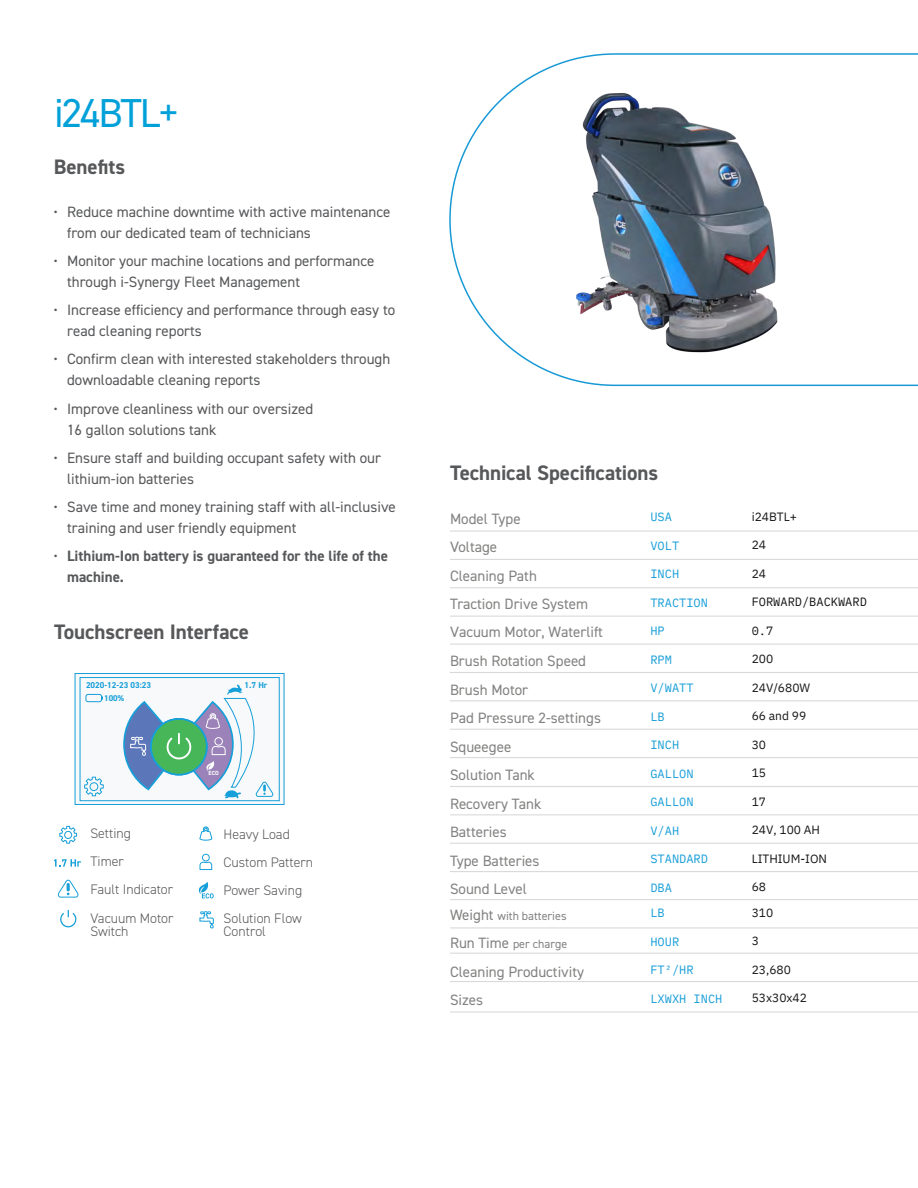
<style>
.page{position:relative;width:918px;height:1188px;background:#fff}
.page>*{position:absolute;margin:0;border:0;box-sizing:border-box;transform-origin:0 0}
.Machine_name{font:40.5px "DIN2014";color:#00a0d9}
.Machine_name-2{font:700 21px "DIN2014";letter-spacing:-.005em;color:#57585a}
.t1{font:15px/21px "DIN2014";color:#57585a}
.t2{font:15px "DIN2014";color:#828281}
.t3{font:700 15px/20.7px "DIN2014";color:#57585a}
.t4{font:300 13.8px/13.8px "DIN2014";color:#57585a}
.Tech_specs__1st_row{font:12px "IBM Plex Mono";color:#179ed8}
.Tech_specs__2nd_row{font:12px "IBM Plex Sans";color:#161617}
.t5{font:12px "DIN2014";color:#828281}
.Tech_specs__2nd_row-2{font:12px "IBM Plex Mono";color:#161617}
.t6{font:700 8.55px "DIN2014";color:#179fd9}
.t7{font:700 8.4px "DIN2014";color:#179fd9}
.t8{font:700 6px "DIN2014";color:#fff}
.s1{font-weight:400}
.s2{font-size:15px}
</style>
<div class="page">
<hr style="left:450px;top:530px;width:468px;height:2px;background:#b2b4b3">
<hr style="left:450px;top:786px;width:468px;height:1px;background:#b2b4b3">
<hr style="left:450px;top:700px;width:468px;height:1px;background:#b2b4b3">
<hr style="left:450px;top:587px;width:468px;height:1px;background:#b2b4b3">
<hr style="left:450px;top:843px;width:468px;height:1px;background:#b2b4b3">
<hr style="left:450px;top:672px;width:468px;height:1px;background:#b2b4b3">
<hr style="left:450px;top:927px;width:468px;height:2px;background:#b2b4b3">
<hr style="left:450px;top:757px;width:468px;height:1px;background:#b2b4b3">
<hr style="left:450px;top:981px;width:468px;height:1px;background:#b2b4b3">
<hr style="left:450px;top:559px;width:468px;height:1px;background:#b2b4b3">
<hr style="left:450px;top:814px;width:468px;height:1px;background:#b2b4b3">
<hr style="left:450px;top:644px;width:468px;height:1px;background:#b2b4b3">
<hr style="left:450px;top:899px;width:468px;height:1px;background:#b2b4b3">
<hr style="left:450px;top:1011px;width:468px;height:2px;background:#b2b4b3">
<hr style="left:450px;top:729px;width:468px;height:1px;background:#b2b4b3">
<hr style="left:450px;top:953px;width:468px;height:1px;background:#b2b4b3">
<hr style="left:450px;top:616px;width:468px;height:1px;background:#b2b4b3">
<hr style="left:450px;top:871px;width:468px;height:1px;background:#b2b4b3">
<svg style="left:449px;top:53px;width:469px;height:334px"></svg>
<img style="left:473px;top:73px;width:444px;height:296px">
<div style="left:75px;top:673px;width:209px;height:132px;border:1px solid #179fd9"></div>
<div style="left:80px;top:678px;width:199px;height:123px;background:#f7f9fa"></div>
<div style="left:80px;top:677px;width:200px;height:124px;border:1px solid #179fd9"></div>
<svg style="left:84px;top:776px;width:20px;height:21px"></svg>
<div style="left:86px;top:694px;width:16px;height:8px;border:1px solid #179fd9;border-radius:2px"></div>
<svg style="left:60px;top:910px;width:17px;height:18px"></svg>
<svg style="left:199px;top:911px;width:15px;height:18px"></svg>
<svg style="left:58px;top:879px;width:21px;height:19px"></svg>
<svg style="left:54px;top:859px;width:27px;height:8px"></svg>
<svg style="left:59px;top:826px;width:18px;height:18px"></svg>
<div style="left:202px;top:854px;width:8px;height:7px;border:1px solid #179fd9;border-radius:50%"></div>
<svg style="left:199px;top:861px;width:15px;height:37px"></svg>
<svg style="left:199px;top:826px;width:14px;height:15px"></svg>
<svg style="left:123px;top:684px;width:151px;height:114px"></svg>
<p class="Machine_name" style="left:54px;top:87px;width:126px">i2 4 BT L +</p>
<p class="Machine_name-2" style="left:54px;top:153px;width:73px">Benefits</p>
<p class="t1" style="left:67px;top:201px;width:325px;text-indent:-14px">• Reduce machine downtime with active maintenance from our dedicated team of technicians</p>
<p class="t1" style="left:67px;top:250px;width:309px;text-indent:-14px">• Monitor your machine locations and performance through i-Synergy Fleet Management</p>
<p class="t1" style="left:67px;top:299px;width:330px;text-indent:-14px">• Increase efficiency and performance through easy to read cleaning reports</p>
<p class="t1" style="left:67px;top:348px;width:325px;text-indent:-14px">• Confirm clean with interested stakeholders through downloadable cleaning reports</p>
<p class="t1" style="left:67px;top:398px;width:248px;text-indent:-14px">• Improve cleanliness with our oversized<br>16 gallon solutions tank</p>
<p class="t1" style="left:67px;top:447px;width:315px;text-indent:-14px">• Ensure staff and building occupant safety with our lithium-ion batteries</p>
<p class="t1" style="left:67px;top:496px;width:330px;text-indent:-14px">• Save time and money training staff with all-inclusive training and user friendly equipment</p>
<p class="t3" style="left:67px;top:546px;width:322px;text-indent:-14px"><span class="s1">•</span> Lithium-Ion battery is guaranteed for the life of the machine.</p>
<p class="Machine_name-2" style="left:54px;top:618px;width:197px">Touchscreen Interface</p>
<p class="t6" style="left:86px;top:679px;width:67px">2020-12-23 03:23</p>
<p class="t6" style="left:245px;top:679px;width:24px">1.7 Hr</p>
<p class="t7" style="left:104px;top:692px;width:21px">100%</p>
<p class="t4" style="left:90px;top:827px;width:42px">Setting</p>
<p class="t4" style="left:90px;top:855px;width:35px">Timer</p>
<p class="t8" style="left:209px;top:769px;width:12px">ECO</p>
<p class="t4" style="left:224px;top:821px;width:91px;line-height:27.9px">Heavy Load<br>Custom Pattern</p>
<p class="t4" style="left:90px;top:883px;width:84px">Fault Indicator</p>
<p class="t4" style="left:224px;top:883px;width:80px">Power Saving</p>
<p class="t4" style="left:90px;top:911px;width:85px">Vacuum Motor<br>Switch</p>
<p class="t4" style="left:224px;top:911px;width:80px">Solution Flow<br>Control</p>
<p class="Machine_name-2" style="left:450px;top:459px;width:210px">Technical Specifications</p>
<p class="t2" style="left:450px;top:509px;width:72px">Model Type</p>
<p class="t2" style="left:450px;top:538px;width:49px">Voltage</p>
<p class="t2" style="left:450px;top:566px;width:88px">Cleaning Path</p>
<p class="t2" style="left:450px;top:595px;width:140px">Traction Drive System</p>
<p class="t2" style="left:450px;top:623px;width:155px">Vacuum Motor, Waterlift</p>
<p class="t2" style="left:450px;top:652px;width:138px">Brush Rotation Speed</p>
<p class="t2" style="left:450px;top:680px;width:80px">Brush Motor</p>
<p class="t2" style="left:450px;top:709px;width:152px">Pad Pressure 2-settings</p>
<p class="t2" style="left:450px;top:737px;width:63px">Squeegee</p>
<p class="t2" style="left:450px;top:766px;width:86px">Solution Tank</p>
<p class="t2" style="left:450px;top:794px;width:93px">Recovery Tank</p>
<p class="t2" style="left:450px;top:823px;width:58px">Batteries</p>
<p class="t2" style="left:450px;top:851px;width:91px">Type Batteries</p>
<p class="t2" style="left:450px;top:880px;width:79px">Sound Level</p>
<p class="t5" style="left:450px;top:908px;width:118px"><span class="s2">Weight</span> with batteries</p>
<p class="t5" style="left:450px;top:936px;width:119px"><span class="s2">Run Time</span> per charge</p>
<p class="t2" style="left:450px;top:962px;width:136px">Cleaning Productivity</p>
<p class="t2" style="left:450px;top:991px;width:35px">Sizes</p>
<p class="Tech_specs__1st_row" style="left:650px;top:508px;width:23px">USA</p>
<p class="Tech_specs__1st_row" style="left:650px;top:536px;width:30px">VOLT</p>
<p class="Tech_specs__1st_row" style="left:650px;top:565px;width:30px">INCH</p>
<p class="Tech_specs__1st_row" style="left:650px;top:593px;width:59px">TRACTION</p>
<p class="Tech_specs__1st_row" style="left:650px;top:622px;width:16px">HP</p>
<p class="Tech_specs__1st_row" style="left:650px;top:650px;width:23px">RPM</p>
<p class="Tech_specs__1st_row" style="left:650px;top:679px;width:45px">V/WATT</p>
<p class="Tech_specs__1st_row" style="left:650px;top:707px;width:16px">LB</p>
<p class="Tech_specs__1st_row" style="left:650px;top:736px;width:30px">INCH</p>
<p class="Tech_specs__1st_row" style="left:650px;top:764px;width:45px">GALLON</p>
<p class="Tech_specs__1st_row" style="left:650px;top:793px;width:45px">GALLON</p>
<p class="Tech_specs__1st_row" style="left:650px;top:821px;width:30px">V/AH</p>
<p class="Tech_specs__1st_row" style="left:650px;top:850px;width:59px">STANDARD</p>
<p class="Tech_specs__1st_row" style="left:650px;top:878px;width:23px">DBA</p>
<p class="Tech_specs__1st_row" style="left:650px;top:904px;width:16px">LB</p>
<p class="Tech_specs__1st_row" style="left:650px;top:932px;width:30px">HOUR</p>
<p class="Tech_specs__1st_row" style="left:650px;top:961px;width:45px">FT2/HR</p>
<p class="Tech_specs__1st_row" style="left:650px;top:989px;width:73px">LXWXH INCH</p>
<p class="Tech_specs__2nd_row" style="left:752px;top:507px;width:47px">i24BTL+</p>
<p class="Tech_specs__2nd_row-2" style="left:752px;top:536px;width:16px">24</p>
<p class="Tech_specs__2nd_row" style="left:752px;top:564px;width:16px">24</p>
<p class="Tech_specs__2nd_row-2" style="left:752px;top:593px;width:117px">FORWARD/BACKWARD</p>
<p class="Tech_specs__2nd_row-2" style="left:752px;top:621px;width:23px">0.7</p>
<p class="Tech_specs__2nd_row" style="left:752px;top:650px;width:23px">200</p>
<p class="Tech_specs__2nd_row" style="left:752px;top:678px;width:60px">24V/680W</p>
<p class="Tech_specs__2nd_row" style="left:752px;top:707px;width:56px">66 and 99</p>
<p class="Tech_specs__2nd_row" style="left:752px;top:735px;width:16px">30</p>
<p class="Tech_specs__2nd_row" style="left:752px;top:764px;width:16px">15</p>
<p class="Tech_specs__2nd_row" style="left:752px;top:792px;width:16px">17</p>
<p class="Tech_specs__2nd_row" style="left:752px;top:821px;width:70px">24V, 100 AH</p>
<p class="Tech_specs__2nd_row" style="left:752px;top:849px;width:77px">LITHIUM-ION</p>
<p class="Tech_specs__2nd_row" style="left:752px;top:878px;width:16px">68</p>
<p class="Tech_specs__2nd_row" style="left:752px;top:903px;width:23px">310</p>
<p class="Tech_specs__2nd_row" style="left:752px;top:932px;width:9px">3</p>
<p class="Tech_specs__2nd_row" style="left:752px;top:960px;width:41px">23,680</p>
<p class="Tech_specs__2nd_row" style="left:752px;top:989px;width:57px">53x30x42</p>
</div>
